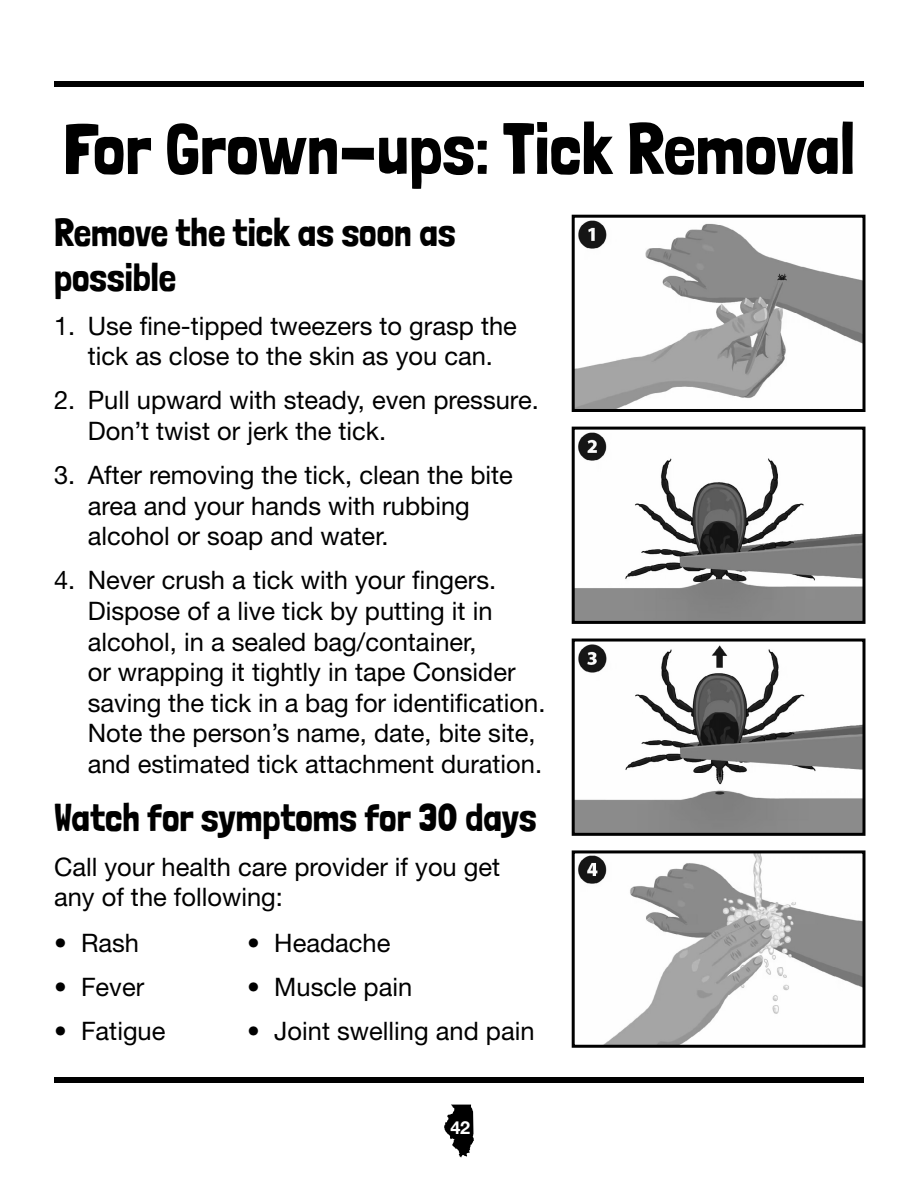
<style>
.page{position:relative;width:918px;height:1188px;background:#fff}
.page>*{position:absolute;margin:0;border:0;box-sizing:border-box;transform-origin:0 0}
.Header2{font:72px "Londrina Solid";color:#000}
.Header4{font:39px/45px "Londrina Solid";color:#000}
.Header3{font:39px "Londrina Solid";color:#000}
.t1{font:25.5px/30.6px "Helvetica Neue LT Std";color:#000}
.t2{font:700 18px "Helvetica Neue LT Std";color:#fff}
</style>
<div class="page">
<div style="left:54px;top:1077px;width:810px;height:6px;background:#000"></div>
<svg style="left:444px;top:1105px;width:30px;height:52px"></svg>
<div style="left:54px;top:81px;width:810px;height:6px;background:#000"></div>
<img style="left:576px;top:220px;width:286px;height:188px">
<div style="left:572px;top:215px;width:294px;height:197px;border:3px solid #000"></div>
<img style="left:576px;top:432px;width:286px;height:188px">
<div style="left:572px;top:427px;width:294px;height:197px;border:3px solid #000"></div>
<img style="left:576px;top:644px;width:286px;height:188px">
<div style="left:572px;top:639px;width:294px;height:197px;border:3px solid #000"></div>
<img style="left:578px;top:854px;width:284px;height:190px">
<div style="left:572px;top:850px;width:294px;height:198px;border:3px solid #000"></div>
<p class="Header2" style="left:63px;top:106px;width:793px">For Grown-ups: Tick Removal</p>
<p class="Header4" style="left:54px;top:209px;width:403px">Remove the tick as soon as possible</p>
<p class="t1" style="left:54px;top:310px;width:464px;text-align:center">1. Use fine-tipped tweezers to grasp the tick as close to the skin as you can.</p>
<p class="t1" style="left:88px;top:385px;width:453px;text-indent:-34px">2. Pull upward with steady, even pressure.<br>Don’t twist or jerk the tick.</p>
<p class="t1" style="left:88px;top:459px;width:427px;text-indent:-34px">3. After removing the tick, clean the bite area and your hands with rubbing alcohol or soap and water.</p>
<p class="t1" style="left:88px;top:565px;width:459px;text-indent:-34px">4. Never crush a tick with your fingers.<br>Dispose of a live tick by putting it in alcohol, in a sealed bag/container,<br>or wrapping it tightly in tape Consider saving the tick in a bag for identification.<br>Note the person’s name, date, bite site, and estimated tick attachment duration.</p>
<p class="Header3" style="left:54px;top:795px;width:484px">Watch for symptoms for 30 days</p>
<p class="t1" style="left:54px;top:851px;width:448px">Call your health care provider if you get any of the following:</p>
<p class="t1" style="left:54px;top:927px;width:87px">• Rash</p>
<p class="t1" style="left:54px;top:971px;width:92px">• Fever</p>
<p class="t1" style="left:54px;top:1015px;width:113px">• Fatigue</p>
<p class="t1" style="left:247px;top:927px;width:145px">• Headache</p>
<p class="t1" style="left:247px;top:971px;width:166px">• Muscle pain</p>
<p class="t1" style="left:247px;top:1015px;width:289px">• Joint swelling and pain</p>
<p class="t2" style="left:450px;top:1116px;width:21px">42</p>
</div>
